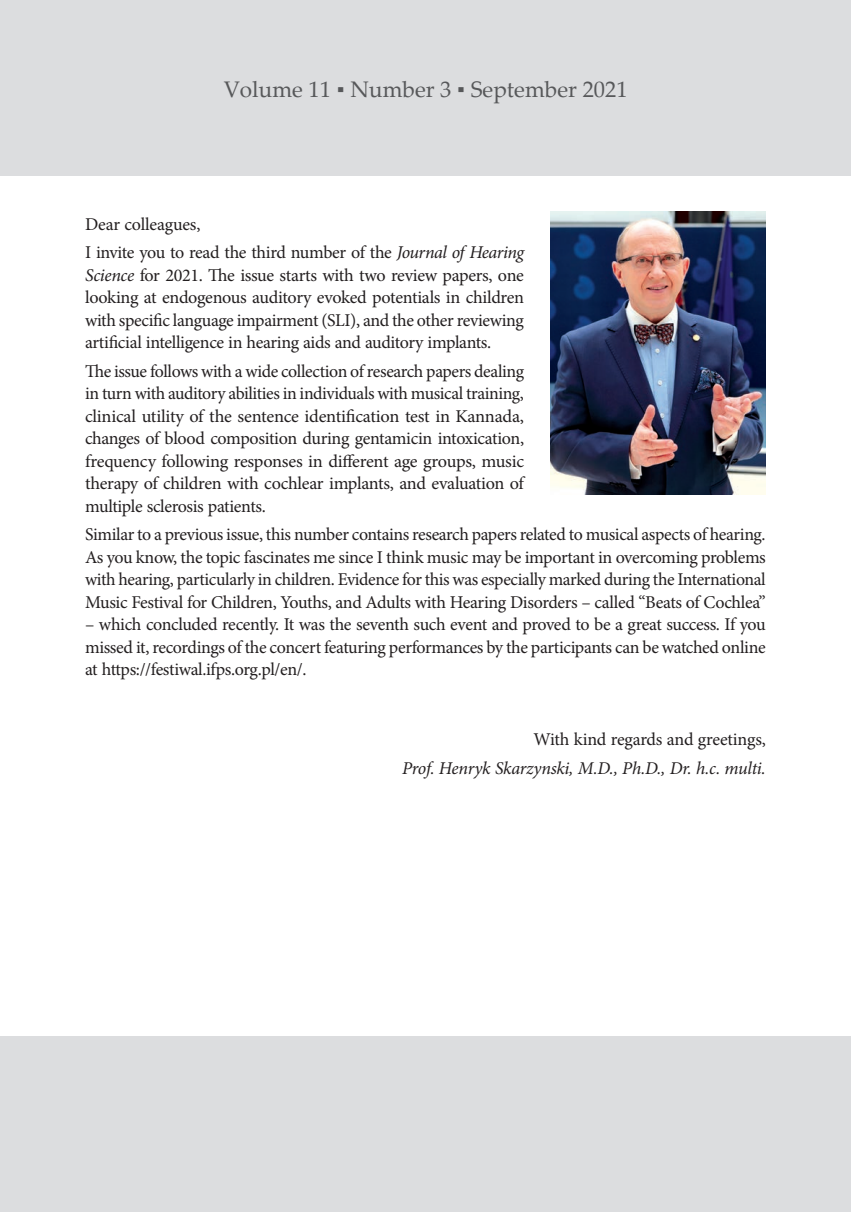
<style>
.page{position:relative;width:851px;height:1212px;background:#fff}
.page>*{position:absolute;margin:0;border:0;box-sizing:border-box;transform-origin:0 0}
.journal_tytulowa_bod{font:22.5px "Palatino Linotype";color:#57585a}
.editorial_body{font:18px/22.5px "Minion Pro";letter-spacing:-.02em;color:#231f20;text-align:justify}
.editorial_body-2{font:italic 18px "Minion Pro";letter-spacing:-.015em;color:#231f20}
.s1{font-style:italic}
</style>
<div class="page">
<div style="left:0;top:1036px;width:850px;height:176px;background:#dcdddf"></div>
<div style="left:0;top:0;width:850px;height:176px;background:#dcdddf"></div>
<img style="left:550px;top:212px;width:215px;height:283px">
<p class="journal_tytulowa_bod" style="left:224px;top:73px;width:405px">Volume 11 ▪ Number 3 ▪ September 2021</p>
<p class="editorial_body" style="left:85px;top:213px;width:117px">Dear colleagues,</p>
<p class="editorial_body" style="left:85px;top:241px;width:440px">I invite you to read the third number of the <span class="s1">Journal of Hearing Science</span> for 2021. The issue starts with two review papers, one looking at endogenous auditory evoked potentials in children with specific language impairment (SLI), and the other reviewing artificial intelligence in hearing aids and auditory implants.</p>
<p class="editorial_body" style="left:85px;top:360px;width:440px">The issue follows with a wide collection of research papers dealing in turn with auditory abilities in individuals with musical training, clinical utility of the sentence identification test in Kannada, changes of blood composition during gentamicin intoxication, frequency following responses in different age groups, music therapy of children with cochlear implants, and evaluation of multiple sclerosis patients.</p>
<p class="editorial_body" style="left:85px;top:523px;width:682px">Similar to a previous issue, this number contains research papers related to musical aspects of hearing.<br>As you know, the topic fascinates me since I think music may be important in overcoming problems with hearing, particularly in children. Evidence for this was especially marked during the International Music Festival for Children, Youths, and Adults with Hearing Disorders – called “Beats of Cochlea”</p>
<p class="editorial_body" style="left:85px;top:613px;width:682px">– which concluded recently. It was the seventh such event and proved to be a great success. If you missed it, recordings of the concert featuring performances by the participants can be watched online at https://festiwal.ifps.org.pl/en/.</p>
<p class="editorial_body" style="left:533px;top:728px;width:234px">With kind regards and greetings,</p>
<p class="editorial_body-2" style="left:402px;top:755px;width:365px">Prof. Henryk Skarzynski, M.D., Ph.D., Dr. h.c. multi.</p>
</div>
